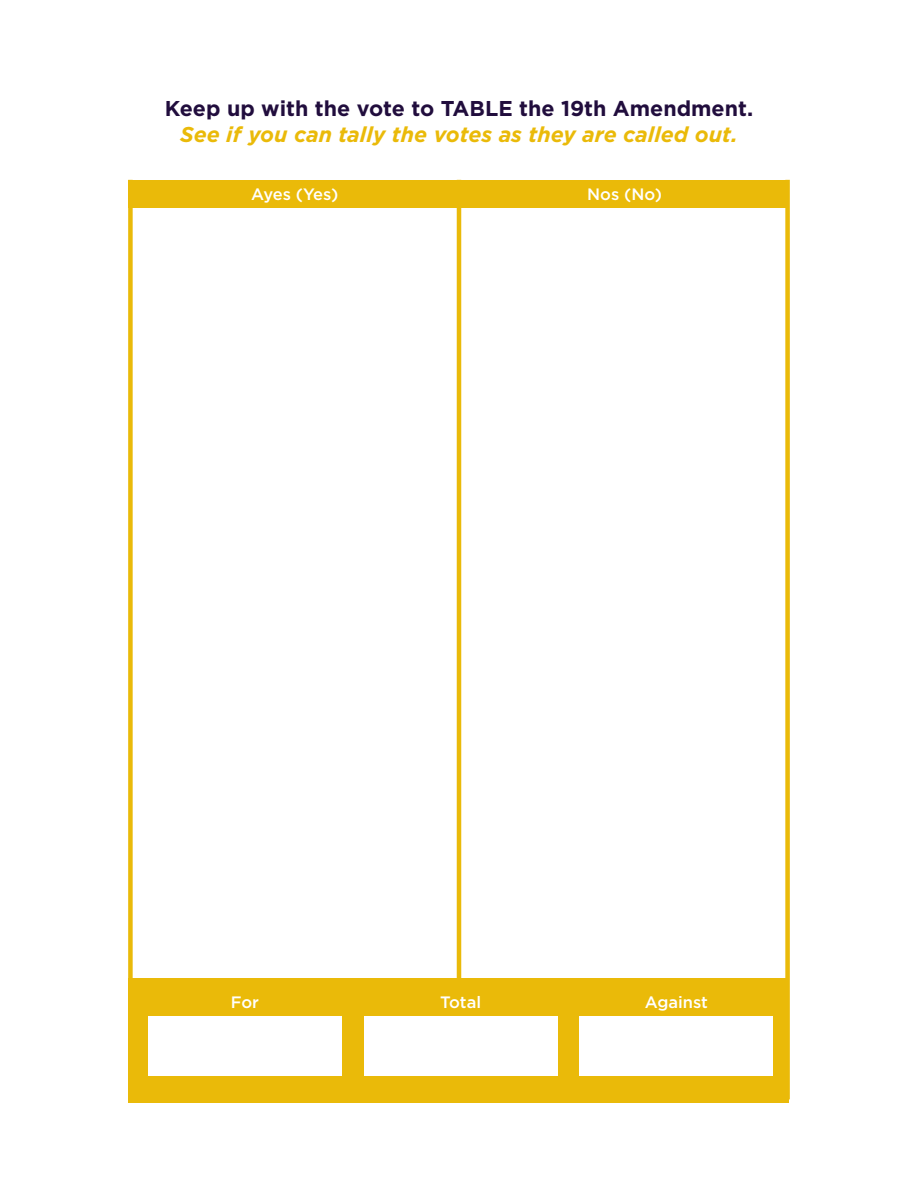
<style>
.page{position:relative;width:918px;height:1188px;background:#fff}
.page>*{position:absolute;margin:0;border:0;box-sizing:border-box;transform-origin:0 0}
.t1{font:italic 700 21.45px "Gotham";color:#eaba09}
.t2{font:700 21.45px "Gotham";color:#210d3d}
.t3{font:500 16.5px "Gotham";color:#fff}
</style>
<div class="page">
<div style="left:129px;top:180px;width:660px;height:27px;background:#eaba09"></div>
<div style="left:129px;top:978px;width:660px;height:124px;background:#eaba09"></div>
<hr style="left:457px;top:180px;width:4px;height:808px;background:#eaba09">
<div style="left:785px;top:180px;width:5px;height:919px;background:#eaba09"></div>
<div style="left:128px;top:180px;width:5px;height:919px;background:#eaba09"></div>
<div style="left:148px;top:1016px;width:194px;height:60px;background:#fff"></div>
<div style="left:364px;top:1016px;width:194px;height:60px;background:#fff"></div>
<div style="left:580px;top:1016px;width:193px;height:60px;background:#fff"></div>
<p class="t2" style="left:165px;top:94px;width:590px">Keep up with the vote to TABLE the 19th Amendment.</p>
<p class="t1" style="left:180px;top:122px;width:559px">See if you can tally the votes as they are called out.</p>
<p class="t3" style="left:251px;top:183px;width:89px">Ayes (Yes)</p>
<p class="t3" style="left:587px;top:183px;width:76px">Nos (No)</p>
<p class="t3" style="left:231px;top:991px;width:30px">For</p>
<p class="t3" style="left:440px;top:991px;width:42px">Total</p>
<p class="t3" style="left:645px;top:991px;width:65px">Against</p>
</div>
